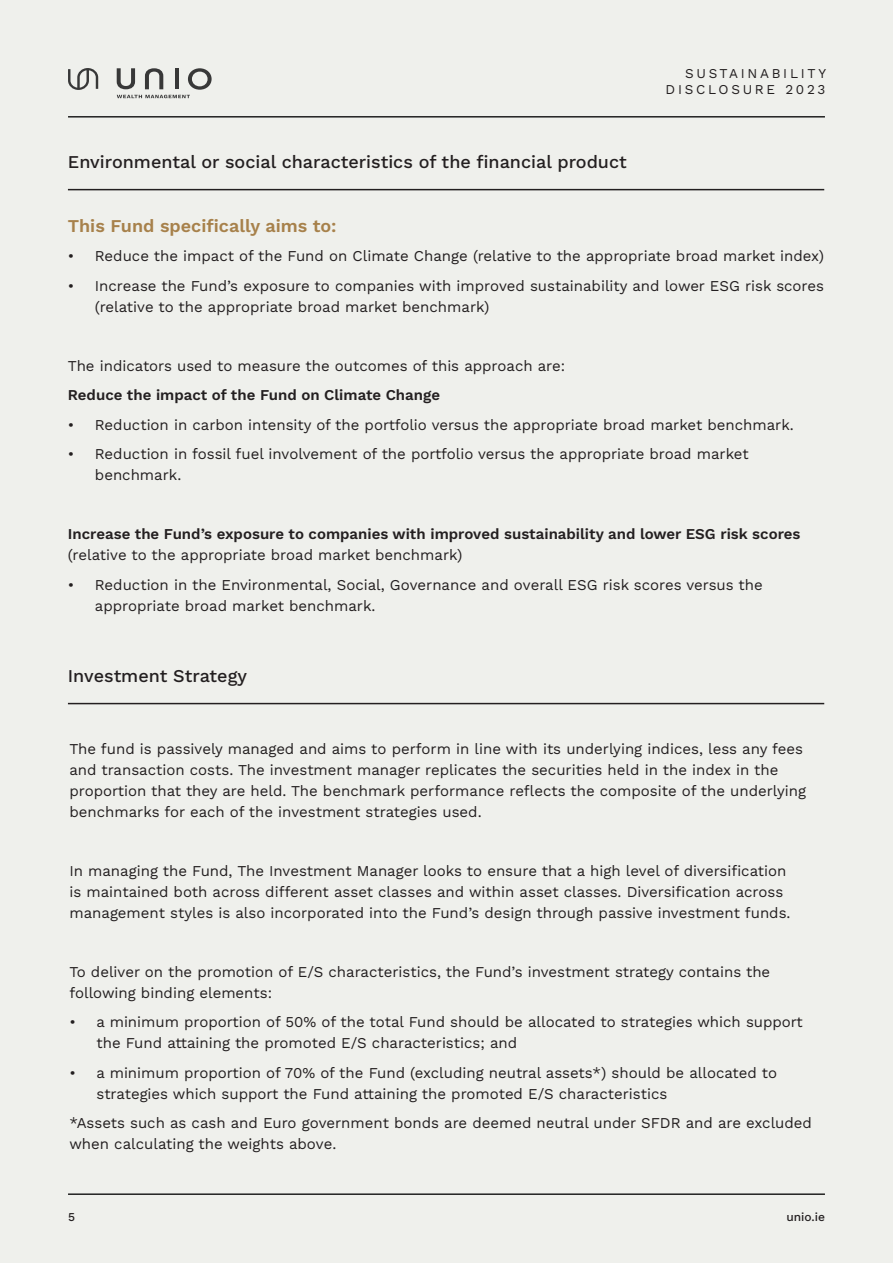
<style>
.page{position:relative;width:893px;height:1263px;background:#eff0ec}
.page>*{position:absolute;margin:0;border:0;box-sizing:border-box;transform-origin:0 0}
.Q_A{font:18px "Work Sans";color:#231f20}
.Body_M{font:18px "Work Sans";color:#a7814b}
.Body_M-2{font:15px/21px "Work Sans";color:#231f20}
.t1{font:13.5px/16.2px "Work Sans";letter-spacing:.2em;color:#231f20;text-align:right}
.Body_XL{font:12px "Work Sans";color:#231f20}
</style>
<div class="page">
<hr style="left:68px;top:1193px;width:757px;height:2px;background:#212121">
<hr style="left:68px;top:116px;width:757px;height:2px;background:#212121">
<hr style="left:68px;top:189px;width:756px;height:1px;background:#231f20">
<hr style="left:68px;top:703px;width:756px;height:1px;background:#231f20">
<svg style="left:68px;top:68px;width:30px;height:22px"></svg>
<svg style="left:117px;top:68px;width:95px;height:30px"></svg>
<p class="Q_A" style="left:68px;top:148px;width:560px">Environmental or social characteristics of the financial product</p>
<p class="t1" style="left:666px;top:64px;width:162px">SUSTAINABILITY<br>DISCLOSURE 2023</p>
<p class="Body_M" style="left:68px;top:212px;width:270px">This Fund specifically aims to:</p>
<p class="Body_M-2" style="left:68px;top:245px;width:758px">• Reduce the impact of the Fund on Climate Change (relative to the appropriate broad market index)</p>
<p class="Body_M-2" style="left:95px;top:274px;width:731px;text-indent:-27px">• Increase the Fund’s exposure to companies with improved sustainability and lower ESG risk scores (relative to the appropriate broad market benchmark)</p>
<p class="Body_M-2" style="left:68px;top:354px;width:499px">The indicators used to measure the outcomes of this approach are:</p>
<p class="Body_M-2" style="left:68px;top:384px;width:374px">Reduce the impact of the Fund on Climate Change</p>
<p class="Body_M-2" style="left:68px;top:413px;width:727px">• Reduction in carbon intensity of the portfolio versus the appropriate broad market benchmark.</p>
<p class="Body_M-2" style="left:95px;top:443px;width:655px;text-indent:-27px">• Reduction in fossil fuel involvement of the portfolio versus the appropriate broad market benchmark.</p>
<p class="Body_M-2" style="left:68px;top:523px;width:734px">Increase the Fund’s exposure to companies with improved sustainability and lower ESG risk scores (relative to the appropriate broad market benchmark)</p>
<p class="Body_M-2" style="left:95px;top:573px;width:669px;text-indent:-27px">• Reduction in the Environmental, Social, Governance and overall ESG risk scores versus the appropriate broad market benchmark.</p>
<p class="Q_A" style="left:68px;top:662px;width:181px">Investment Strategy</p>
<p class="Body_M-2" style="left:69px;top:738px;width:738px">The fund is passively managed and aims to perform in line with its underlying indices, less any fees and transaction costs. The investment manager replicates the securities held in the index in the proportion that they are held. The benchmark performance reflects the composite of the underlying benchmarks for each of the investment strategies used.</p>
<p class="Body_M-2" style="left:69px;top:860px;width:723px">In managing the Fund, The Investment Manager looks to ensure that a high level of diversification is maintained both across different asset classes and within asset classes. Diversification across management styles is also incorporated into the Fund’s design through passive investment funds.</p>
<p class="Body_M-2" style="left:69px;top:961px;width:702px">To deliver on the promotion of E/S characteristics, the Fund’s investment strategy contains the following binding elements:</p>
<p class="Body_M-2" style="left:96px;top:1011px;width:708px;text-indent:-27px">• a minimum proportion of 50% of the total Fund should be allocated to strategies which support the Fund attaining the promoted E/S characteristics; and</p>
<p class="Body_M-2" style="left:96px;top:1062px;width:682px;text-indent:-27px">• a minimum proportion of 70% of the Fund (excluding neutral assets*) should be allocated to strategies which support the Fund attaining the promoted E/S characteristics</p>
<p class="Body_M-2" style="left:69px;top:1112px;width:744px">*Assets such as cash and Euro government bonds are deemed neutral under SFDR and are excluded when calculating the weights above.</p>
<p class="Body_XL" style="left:68px;top:1207px;width:8px">5</p>
<p class="Body_XL" style="left:786px;top:1207px;width:40px">unio.ie</p>
</div>
